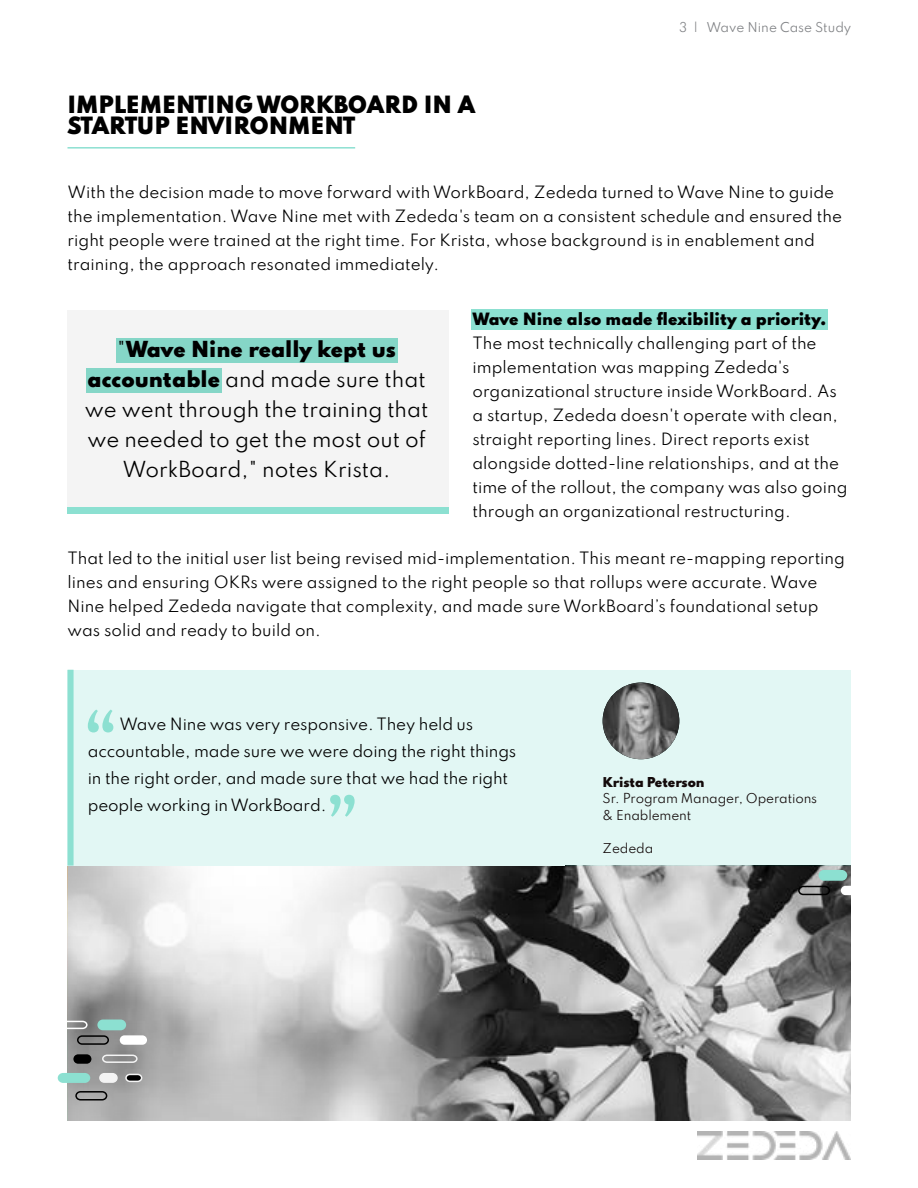
<style>
.page{position:relative;width:918px;height:1188px;background:#fff}
.page>*{position:absolute;margin:0;border:0;box-sizing:border-box;transform-origin:0 0}
.t1{font:900 21px/21px "Spartan";color:#000}
.t2{font:19.5px/30px "Spartan";color:#000;text-align:center}
.t3{font:15px/24px "Spartan";color:#000}
.t4{font:900 15px "Spartan";color:#000}
.t5{font:12px/16.5px "Spartan";letter-spacing:-.01em;color:#130a0a}
.t6{font:12px "Spartan";color:#808285}
.t7{font:900 12px "Spartan";letter-spacing:-.01em;color:#130a0a}
.s1{font-weight:900}
</style>
<div class="page">
<div style="left:443px;top:670px;width:407px;height:196px;background:#e2f7f4"></div>
<img style="left:68px;top:866px;width:782px;height:254px">
<hr style="left:68px;top:147px;width:287px;height:2px;background:#8ce0d1">
<div style="left:68px;top:310px;width:381px;height:204px;background:#f4f4f4"></div>
<div style="left:68px;top:507px;width:381px;height:7px;background:#8ce0d1"></div>
<div style="left:116px;top:338px;width:281px;height:25px;background:#85d6c7"></div>
<div style="left:86px;top:368px;width:135px;height:24px;background:#85d6c7"></div>
<div style="left:68px;top:670px;width:497px;height:196px;background:#e2f7f4"></div>
<svg style="left:88px;top:710px;width:25px;height:22px"></svg>
<svg style="left:330px;top:795px;width:25px;height:22px"></svg>
<div style="left:68px;top:670px;width:6px;height:196px;background:#8ce0d1"></div>
<img style="left:603px;top:683px;width:76px;height:76px">
<div style="left:472px;top:310px;width:356px;height:20px;background:#8ce0d1"></div>
<svg style="left:797px;top:885px;width:34px;height:11px"></svg>
<svg style="left:57px;top:1072px;width:34px;height:12px"></svg>
<div style="left:120px;top:1035px;width:27px;height:10px;background:#fff;border-radius:5px"></div>
<div style="left:841px;top:886px;width:27px;height:9px;background:#fff;border-radius:5px"></div>
<div style="left:98px;top:1020px;width:27px;height:9px;background:#8ce0d1;border-radius:5px"></div>
<div style="left:97px;top:1020px;width:29px;height:10px;border:2px solid #8ce0d1;border-radius:5px"></div>
<div style="left:819px;top:871px;width:27px;height:9px;background:#8ce0d1;border-radius:5px"></div>
<div style="left:819px;top:870px;width:28px;height:11px;border:2px solid #8ce0d1;border-radius:5px"></div>
<svg style="left:67px;top:1020px;width:43px;height:26px"></svg>
<div style="left:73px;top:1054px;width:18px;height:10px;background:#000;border-radius:5px"></div>
<svg style="left:101px;top:1054px;width:37px;height:10px"></svg>
<svg style="left:75px;top:1090px;width:33px;height:11px"></svg>
<div style="left:100px;top:1074px;width:17px;height:8px;background:#f4f4f4;border-radius:4px"></div>
<div style="left:99px;top:1073px;width:19px;height:10px;border:2px solid #f4f4f4;border-radius:4px"></div>
<svg style="left:125px;top:1073px;width:18px;height:10px"></svg>
<img style="left:698px;top:1132px;width:152px;height:28px">
<h1 class="t1" style="left:68px;top:93px;width:409px">IMPLEMENTING WORKBOARD IN A<br>STARTUP ENVIRONMENT</h1>
<p class="t6" style="left:679px;top:18px;width:173px">3 | Wave Nine Case Study</p>
<p class="t3" style="left:68px;top:180px;width:776px">With the decision made to move forward with WorkBoard, Zededa turned to Wave Nine to guide the implementation. Wave Nine met with Zededa's team on a consistent schedule and ensured the right people were trained at the right time. For Krista, whose background is in enablement and training, the approach resonated immediately.</p>
<h2 class="t2" style="left:85px;top:333px;width:345px">"<span class="s1">Wave Nine really kept us accountable</span> and made sure that we went through the training that we needed to get the most out of<br>WorkBoard," notes Krista.</h2>
<p class="t4" style="left:472px;top:307px;width:356px">Wave Nine also made flexibility a priority.</p>
<p class="t3" style="left:472px;top:330px;width:377px">The most technically challenging part of the implementation was mapping Zededa's organizational structure inside WorkBoard. As a startup, Zededa doesn't operate with clean, straight reporting lines. Direct reports exist alongside dotted-line relationships, and at the time of the rollout, the company was also going through an organizational restructuring.</p>
<p class="t3" style="left:68px;top:546px;width:779px">That led to the initial user list being revised mid-implementation. This meant re-mapping reporting lines and ensuring OKRs were assigned to the right people so that rollups were accurate. Wave Nine helped Zededa navigate that complexity, and made sure WorkBoard’s foundational setup was solid and ready to build on.</p>
<p class="t3" style="left:88px;top:710px;width:430px;line-height:27px;text-indent:32px">Wave Nine was very responsive. They held us accountable, made sure we were doing the right things in the right order, and made sure that we had the right people working in WorkBoard.</p>
<p class="t7" style="left:603px;top:772px;width:103px">Krista Peterson</p>
<p class="t5" style="left:603px;top:790px;width:216px">Sr. Program Manager, Operations &amp; Enablement</p>
<p class="t5" style="left:603px;top:839px;width:52px">Zededa</p>
</div>
